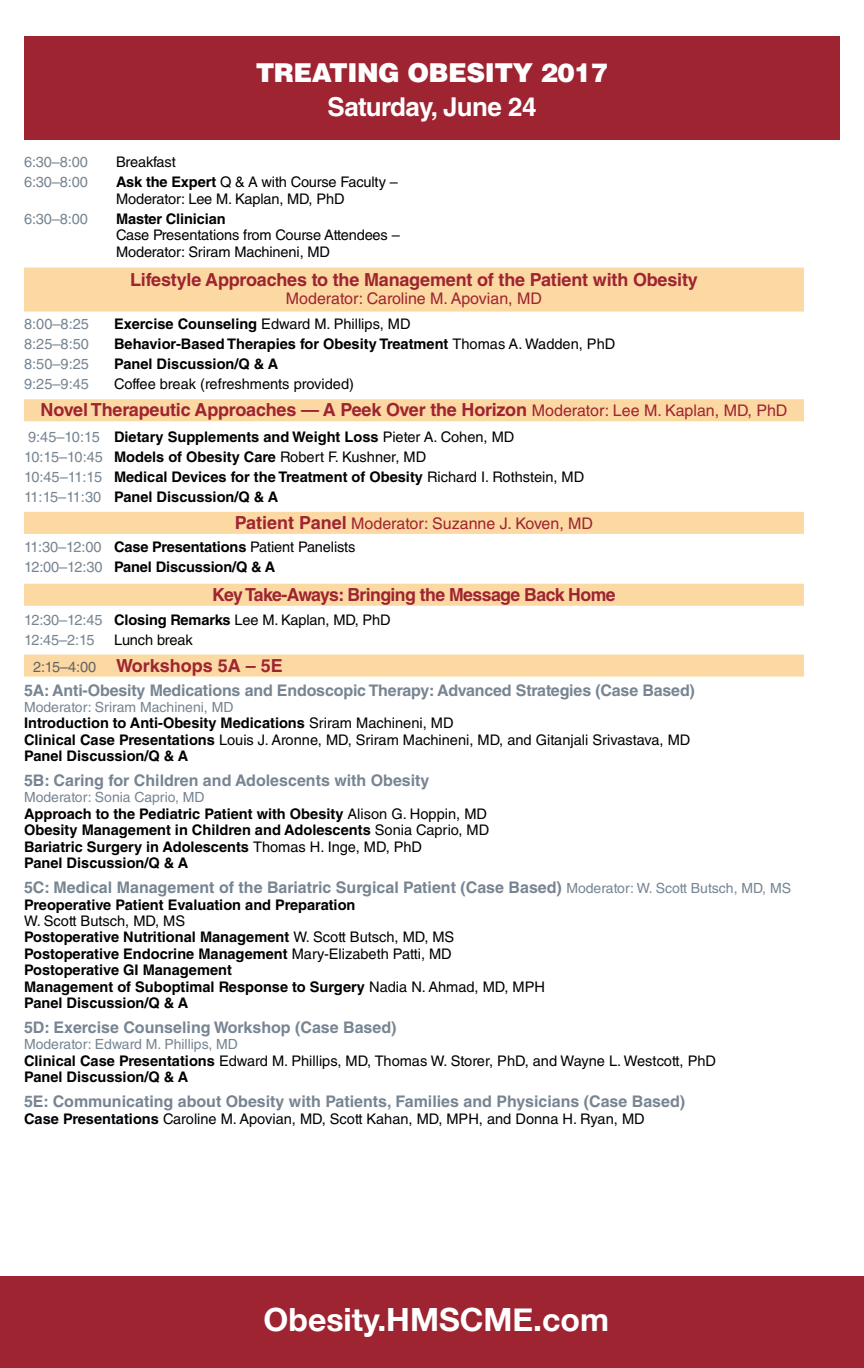
<style>
.page{position:relative;width:864px;height:1368px;background:#fff}
.page>*{position:absolute;margin:0;border:0;box-sizing:border-box;transform-origin:0 0}
.t1{font:700 32px "Helvetica Neue";color:#fff}
.t2{font:900 26px "Helvetica LT Std";letter-spacing:-.02em;color:#fff}
.t3{font:700 26px "Helvetica LT Std";letter-spacing:-.02em;color:#fff}
.t4{font:700 18px "Helvetica LT Std";letter-spacing:-.01em;color:#9e2432}
.t5{font:700 18px "Helvetica LT Std";letter-spacing:-.03em;color:#9e2432}
.t6{font:700 16px "Helvetica LT Std";color:#778592}
.t7{font:16px "Helvetica LT Std";color:#9e2432}
.t8{font:700 14.6px/16.4px "Helvetica LT Std";color:#000}
.t9{font:14.6px/16.4px "Helvetica LT Std";letter-spacing:-.01em;color:#000}
.t10{font:14.6px/20px "Helvetica LT Std";letter-spacing:-.01em;color:#778592}
.t11{font:14px "Helvetica LT Std";color:#778592}
.s1{font-weight:700}
.s2{font-weight:400}
.s3{font-weight:400;font-size:16px}
.s4{font-weight:400;color:#778592}
.s5{font-weight:700;font-size:18px}
.s6{font-weight:700;color:#000}
.s7{color:#000}
.s8{font-weight:400;font-size:14.6px;color:#636466}
.s9{font-weight:400;font-size:14px}
</style>
<div class="page">
<div style="left:24px;top:37px;width:816px;height:103px;background:#9e2432"></div>
<div style="left:24px;top:268px;width:780px;height:44px;background:#fcd8a2"></div>
<div style="left:24px;top:399px;width:780px;height:22px;background:#fcd8a2"></div>
<div style="left:24px;top:512px;width:780px;height:22px;background:#fcd8a2"></div>
<div style="left:24px;top:584px;width:780px;height:22px;background:#fcd8a2"></div>
<div style="left:24px;top:655px;width:780px;height:22px;background:#fcd8a2"></div>
<div style="left:0;top:1276px;width:864px;height:92px;background:#9e2432"></div>
<h2 class="t2" style="left:256px;top:55px;width:354px">TREATING OBESITY 2017</h2>
<h2 class="t3" style="left:328px;top:91px;width:210px">Saturday, June 24</h2>
<p class="t10" style="left:24px;top:152px;width:65px">6:30–8:00</p>
<p class="t9" style="left:116px;top:154px;width:61px">Breakfast</p>
<p class="t10" style="left:24px;top:172px;width:65px">6:30–8:00</p>
<p class="t9" style="left:116px;top:174px;width:283px"><span class="s1">Ask the Expert</span> Q &amp; A with Course Faculty –<br>Moderator: Lee M. Kaplan, MD, PhD</p>
<p class="t10" style="left:24px;top:209px;width:65px">6:30–8:00</p>
<p class="t8" style="left:116px;top:210px;width:111px">Master Clinician</p>
<p class="t9" style="left:116px;top:227px;width:285px">Case Presentations from Course Attendees –<br>Moderator: Sriram Machineni, MD</p>
<p class="t4" style="left:130px;top:268px;width:569px">Lifestyle Approaches to the Management of the Patient with Obesity</p>
<p class="t7" style="left:286px;top:289px;width:258px">Moderator: Caroline M. Apovian, MD</p>
<p class="t10" style="left:24px;top:314px;width:66px">8:00–8:25</p>
<p class="t9" style="left:114px;top:316px;width:298px"><span class="s1">Exercise Counseling</span> Edward M. Phillips, MD</p>
<p class="t10" style="left:24px;top:334px;width:66px">8:25–8:50</p>
<p class="t8" style="left:114px;top:335px;width:503px">Behavior-Based Therapies for Obesity Treatment <span class="s2">Thomas A. Wadden, PhD</span></p>
<p class="t10" style="left:24px;top:354px;width:66px">8:50–9:25</p>
<p class="t8" style="left:114px;top:355px;width:166px">Panel Discussion/Q &amp; A</p>
<p class="t10" style="left:24px;top:374px;width:66px">9:25–9:45</p>
<p class="t9" style="left:114px;top:376px;width:241px">Coffee break (refreshments provided)</p>
<p class="t4" style="left:41px;top:399px;width:748px">Novel Therapeutic Approaches — A Peek Over the Horizon <span class="s3">Moderator: Lee M. Kaplan, MD, PhD</span></p>
<p class="t8" style="left:24px;top:426px;width:562px;line-height:20px"><span class="s4">9:45–10:15</span> Dietary Supplements and Weight Loss <span class="s2">Pieter A. Cohen, MD </span><span class="s4">10:15–10:45</span> Models of Obesity Care <span class="s2">Robert F. Kushner, MD<br></span><span class="s4">10:45–11:15</span> Medical Devices for the Treatment of Obesity <span class="s2">Richard I. Rothstein, MD </span><span class="s4">11:15–11:30</span> Panel Discussion/Q &amp; A</p>
<p class="t7" style="left:235px;top:514px;width:360px"><span class="s5">Patient Panel</span> Moderator: Suzanne J. Koven, MD</p>
<p class="t8" style="left:24px;top:537px;width:333px;line-height:20px"><span class="s4">11:30–12:00</span> Case Presentations <span class="s2">Patient Panelists<br></span><span class="s4">12:00–12:30</span> Panel Discussion/Q &amp; A</p>
<p class="t5" style="left:212px;top:584px;width:405px">Key Take-Aways: Bringing the Message Back Home</p>
<p class="t10" style="left:24px;top:610px;width:368px">12:30–12:45 <span class="s6">Closing Remarks</span> <span class="s7">Lee M. Kaplan, MD, PhD<br></span>12:45–2:15</p>
<p class="t9" style="left:114px;top:632px;width:80px">Lunch break</p>
<p class="t4" style="left:33px;top:655px;width:251px"><span class="s8">2:15–4:00</span> Workshops 5A – 5E</p>
<p class="t6" style="left:24px;top:681px;width:672px">5A: Anti-Obesity Medications and Endoscopic Therapy: Advanced Strategies (Case Based)</p>
<p class="t11" style="left:24px;top:699px;width:211px">Moderator: Sriram Machineni, MD</p>
<p class="t8" style="left:24px;top:715px;width:668px">Introduction to Anti-Obesity Medications <span class="s2">Sriram Machineni, MD<br></span>Clinical Case Presentations <span class="s2">Louis J. Aronne, MD, Sriram Machineni, MD, and Gitanjali Srivastava, MD<br></span>Panel Discussion/Q &amp; A</p>
<p class="t6" style="left:24px;top:771px;width:407px">5B: Caring for Children and Adolescents with Obesity</p>
<p class="t11" style="left:24px;top:789px;width:182px">Moderator: Sonia Caprio, MD</p>
<p class="t8" style="left:24px;top:805px;width:467px">Approach to the Pediatric Patient with Obesity <span class="s2">Alison G. Hoppin, MD </span>Obesity Management in Children and Adolescents <span class="s2">Sonia Caprio, MD </span>Bariatric Surgery in Adolescents <span class="s2">Thomas H. Inge, MD, PhD<br></span>Panel Discussion/Q &amp; A</p>
<p class="t6" style="left:24px;top:878px;width:769px">5C: Medical Management of the Bariatric Surgical Patient (Case Based) <span class="s9">Moderator: W. Scott Butsch, MD, MS</span></p>
<p class="t8" style="left:24px;top:896px;width:333px">Preoperative Patient Evaluation and Preparation</p>
<p class="t8" style="left:24px;top:912px;width:522px"><span class="s2">W. Scott Butsch, MD, MS<br></span>Postoperative Nutritional Management <span class="s2">W. Scott Butsch, MD, MS </span>Postoperative Endocrine Management <span class="s2">Mary-Elizabeth Patti, MD </span>Postoperative GI Management<br>Management of Suboptimal Response to Surgery <span class="s2">Nadia N. Ahmad, MD, MPH </span>Panel Discussion/Q &amp; A</p>
<p class="t6" style="left:24px;top:1018px;width:374px">5D: Exercise Counseling Workshop (Case Based)</p>
<p class="t11" style="left:24px;top:1036px;width:216px">Moderator: Edward M. Phillips, MD</p>
<p class="t9" style="left:24px;top:1052px;width:694px"><span class="s1">Clinical Case Presentations</span> Edward M. Phillips, MD, Thomas W. Storer, PhD, and Wayne L. Westcott, PhD<br><span class="s1">Panel Discussion/Q &amp; A</span></p>
<p class="t6" style="left:24px;top:1092px;width:663px">5E: Communicating about Obesity with Patients, Families and Physicians (Case Based)</p>
<p class="t9" style="left:24px;top:1110px;width:622px"><span class="s1">Case Presentations</span> Caroline M. Apovian, MD, Scott Kahan, MD, MPH, and Donna H. Ryan, MD</p>
<h1 class="t1" style="left:264px;top:1295px;width:347px">Obesity.HMSCME.com</h1>
</div>
